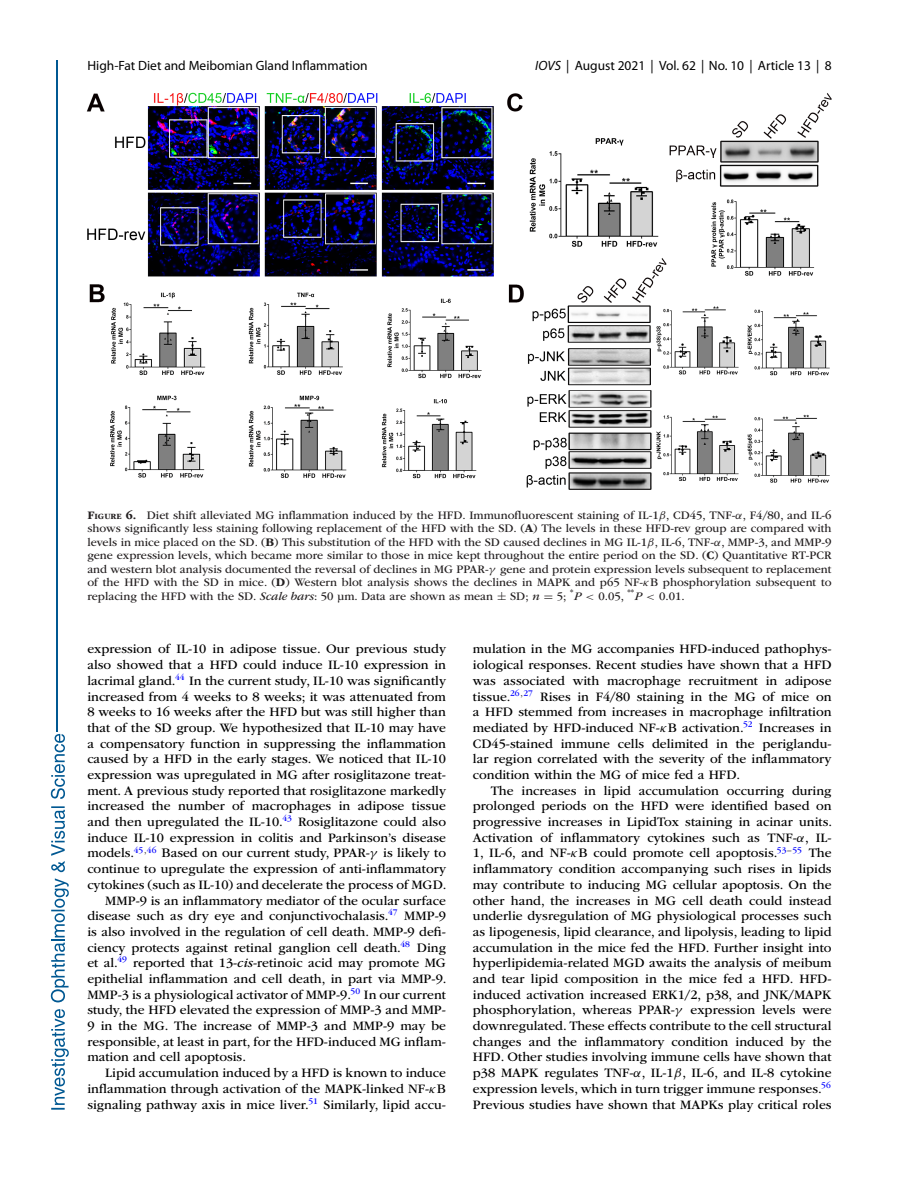
<style>
.page{position:relative;width:918px;height:1188px;background:#fff}
.page>*{position:absolute;margin:0;border:0;box-sizing:border-box;transform-origin:0 0}
.t1{font:13.5px/15.8px "ITC Garamond Std";color:#000;text-align:justify}
.t2{font:13.5px "Myriad Pro";color:#000}
.t3{font:12px/13.5px "ITC Garamond Std";color:#231f20;text-align:justify}
.s1{font-style:italic}
.s2{font-weight:700}
.s3{font-weight:700;font-size:8.4px}
.s4{font-family:"RMTMI"}
.s5{font-family:"MTSY"}
</style>
<div class="page">
<hr style="left:57px;top:60px;width:1px;height:672px;background:#005892">
<svg style="left:51px;top:734px;width:18px;height:376px"></svg>
<img style="left:87px;top:93px;width:745px;height:397px">
<p class="t2" style="left:87px;top:60px;width:282px">High-Fat Diet and Meibomian Gland Inflammation</p>
<p class="t2" style="left:535px;top:60px;width:298px"><span class="s1">IOVS</span> | August 2021 | Vol. 62 | No. 10 | Article 13 | 8</p>
<p class="t3" style="left:87px;top:509px;width:746px"><span class="s2">F</span><span class="s3">IGURE</span> <span class="s2">6.</span> Diet shift alleviated MG inflammation induced by the HFD. Immunofluorescent staining of IL-1<span class="s4">β</span>, CD45, TNF-<span class="s4">α</span>, F4/80, and IL-6 shows significantly less staining following replacement of the HFD with the SD. (<span class="s2">A</span>) The levels in these HFD-rev group are compared with levels in mice placed on the SD. (<span class="s2">B</span>) This substitution of the HFD with the SD caused declines in MG IL-1<span class="s4">β</span>, IL-6, TNF-<span class="s4">α</span>, MMP-3, and MMP-9 gene expression levels, which became more similar to those in mice kept throughout the entire period on the SD. (<span class="s2">C</span>) Quantitative RT-PCR and western blot analysis documented the reversal of declines in MG PPAR-<span class="s4">γ</span> gene and protein expression levels subsequent to replacement of the HFD with the SD in mice. (<span class="s2">D</span>) Western blot analysis shows the declines in MAPK and p65 NF-<span class="s4">κ</span>B phosphorylation subsequent to replacing the HFD with the SD. <span class="s1">Scale bars</span>: 50 μm. Data are shown as mean <span class="s5">±</span> SD; <span class="s1">n</span> <span class="s5">=</span> 5; <sup>*</sup><span class="s1">P</span> <span class="s4">&lt;</span> 0.05, <sup>**</sup><span class="s1">P</span> <span class="s4">&lt;</span> 0.01.</p>
<p class="t1" style="left:87px;top:642px;width:360px">expression of IL-10 in adipose tissue. Our previous study</p>
<p class="t1" style="left:87px;top:658px;width:360px">also showed that a HFD could induce IL-10 expression in</p>
<p class="t1" style="left:87px;top:674px;width:360px">lacrimal gland.<sup>44</sup> In the current study, IL-10 was significantly</p>
<p class="t1" style="left:87px;top:689px;width:360px">increased from 4 weeks to 8 weeks; it was attenuated from</p>
<p class="t1" style="left:87px;top:705px;width:360px">8 weeks to 16 weeks after the HFD but was still higher than</p>
<p class="t1" style="left:87px;top:721px;width:360px">that of the SD group. We hypothesized that IL-10 may have</p>
<p class="t1" style="left:87px;top:737px;width:360px">a compensatory function in suppressing the inflammation</p>
<p class="t1" style="left:87px;top:752px;width:360px">caused by a HFD in the early stages. We noticed that IL-10</p>
<p class="t1" style="left:87px;top:768px;width:360px">expression was upregulated in MG after rosiglitazone treat-</p>
<p class="t1" style="left:87px;top:784px;width:360px">ment. A previous study reported that rosiglitazone markedly</p>
<p class="t1" style="left:87px;top:799px;width:360px">increased the number of macrophages in adipose tissue</p>
<p class="t1" style="left:87px;top:815px;width:360px">and then upregulated the IL-10.<sup>43</sup> Rosiglitazone could also</p>
<p class="t1" style="left:87px;top:831px;width:360px">induce IL-10 expression in colitis and Parkinson’s disease</p>
<p class="t1" style="left:87px;top:846px;width:360px">models.<sup>45</sup><sup>,</sup><sup>46</sup> Based on our current study, PPAR-<span class="s4">γ</span> is likely to</p>
<p class="t1" style="left:87px;top:862px;width:360px">continue to upregulate the expression of anti-inflammatory</p>
<p class="t1" style="left:87px;top:878px;width:361px">cytokines (such as IL-10) and decelerate the process of MGD.</p>
<p class="t1" style="left:105px;top:893px;width:342px">MMP-9 is an inflammatory mediator of the ocular surface</p>
<p class="t1" style="left:87px;top:909px;width:360px">disease such as dry eye and conjunctivochalasis.<sup>47</sup> MMP-9</p>
<p class="t1" style="left:87px;top:925px;width:360px">is also involved in the regulation of cell death. MMP-9 defi-</p>
<p class="t1" style="left:87px;top:941px;width:360px">ciency protects against retinal ganglion cell death.<sup>48</sup> Ding</p>
<p class="t1" style="left:87px;top:956px;width:360px">et al.<sup>49</sup> reported that 13-<span class="s1">cis</span>-retinoic acid may promote MG</p>
<p class="t1" style="left:87px;top:972px;width:361px">epithelial inflammation and cell death, in part via MMP-9.</p>
<p class="t1" style="left:87px;top:988px;width:360px">MMP-3 is a physiological activator of MMP-9.<sup>50</sup> In our current</p>
<p class="t1" style="left:87px;top:1003px;width:360px">study, the HFD elevated the expression of MMP-3 and MMP-</p>
<p class="t1" style="left:87px;top:1019px;width:360px">9 in the MG. The increase of MMP-3 and MMP-9 may be</p>
<p class="t1" style="left:87px;top:1035px;width:360px">responsible, at least in part, for the HFD-induced MG inflam-</p>
<p class="t1" style="left:87px;top:1050px;width:160px">mation and cell apoptosis.</p>
<p class="t1" style="left:105px;top:1066px;width:342px">Lipid accumulation induced by a HFD is known to induce</p>
<p class="t1" style="left:87px;top:1082px;width:360px">inflammation through activation of the MAPK-linked NF-<span class="s4">κ</span>B</p>
<p class="t1" style="left:87px;top:1097px;width:360px">signaling pathway axis in mice liver.<sup>51</sup> Similarly, lipid accu-</p>
<p class="t1" style="left:473px;top:642px;width:360px">mulation in the MG accompanies HFD-induced pathophys&shy;iological responses. Recent studies have shown that a HFD was associated with macrophage recruitment in adipose tissue.<sup>26</sup><sup>,</sup><sup>27</sup> Rises in F4/80 staining in the MG of mice on a HFD stemmed from increases in macrophage infiltration mediated by HFD-induced NF-<span class="s4">κ</span>B activation.<sup>52</sup> Increases in CD45-stained immune cells delimited in the periglandu&shy;lar region correlated with the severity of the inflammatory condition within the MG of mice fed a HFD.</p>
<p class="t1" style="left:473px;top:784px;width:361px;text-indent:18px">The increases in lipid accumulation occurring during prolonged periods on the HFD were identified based on progressive increases in LipidTox staining in acinar units.<br>Activation of inflammatory cytokines such as TNF-<span class="s4">α</span>, IL-1, IL-6, and NF-<span class="s4">κ</span>B could promote cell apoptosis.<sup>53</sup><sup>–</sup><sup>55</sup> The inflammatory condition accompanying such rises in lipids may contribute to inducing MG cellular apoptosis. On the other hand, the increases in MG cell death could instead underlie dysregulation of MG physiological processes such as lipogenesis, lipid clearance, and lipolysis, leading to lipid accumulation in the mice fed the HFD. Further insight into hyperlipidemia-related MGD awaits the analysis of meibum and tear lipid composition in the mice fed a HFD. HFD&shy;induced activation increased ERK1/2, p38, and JNK/MAPK phosphorylation, whereas PPAR-<span class="s4">γ</span> expression levels were downregulated. These effects contribute to the cell structural changes and the inflammatory condition induced by the HFD. Other studies involving immune cells have shown that p38 MAPK regulates TNF-<span class="s4">α</span>, IL-1<span class="s4">β</span>, IL-6, and IL-8 cytokine expression levels, which in turn trigger immune responses.<sup>56<br></sup>Previous studies have shown that MAPKs play critical roles</p>
</div>
